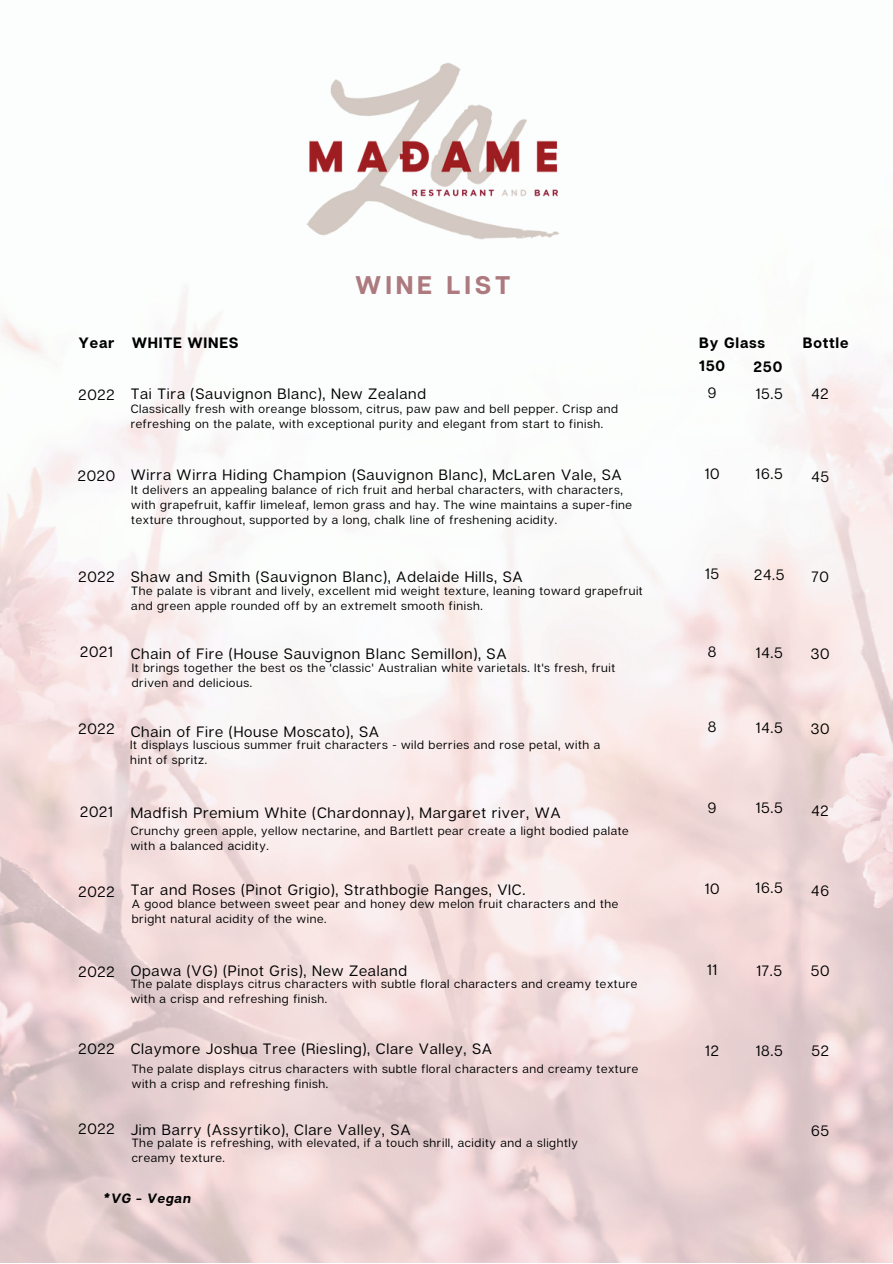
<style>
.page{position:relative;width:893px;height:1264px;background:#fff}
.page>*{position:absolute;margin:0;border:0;box-sizing:border-box;transform-origin:0 0}
.t1{font:700 25.5px "Articulat CF";letter-spacing:.15em;color:#ad7a7f}
.t2{font:15px "Articulat CF";letter-spacing:.05em;color:#000}
.t3{font:700 15px "Articulat CF";letter-spacing:.05em;color:#000}
.t4{font:italic 700 13.5px "Articulat CF";letter-spacing:.05em;color:#000}
.t5{font:12px/15px "Articulat CF";letter-spacing:.05em;color:#000}
</style>
<div class="page">
<img style="left:306px;top:61px;width:254px;height:180px">
<p class="t3" style="left:79px;top:333px;width:37px">Year</p>
<p class="t3" style="left:132px;top:333px;width:108px">WHITE WINES</p>
<p class="t1" style="left:355px;top:269px;width:157px">WINE LIST</p>
<p class="t2" style="left:78px;top:385px;width:38px">2022</p>
<p class="t2" style="left:78px;top:466px;width:39px">2020</p>
<p class="t2" style="left:131px;top:384px;width:297px">Tai Tira (Sauvignon Blanc), New Zealand</p>
<p class="t5" style="left:131px;top:401px;width:489px">Classically fresh with oreange blossom, citrus, paw paw and bell pepper. Crisp and refreshing on the palate, with exceptional purity and elegant from start to finish.</p>
<p class="t2" style="left:131px;top:465px;width:492px">Wirra Wirra Hiding Champion (Sauvignon Blanc), McLaren Vale, SA</p>
<p class="t5" style="left:131px;top:482px;width:502px">It delivers an appealing balance of rich fruit and herbal characters, with characters, with grapefruit, kaffir limeleaf, lemon grass and hay. The wine maintains a super-fine texture throughout, supported by a long, chalk line of freshening acidity.</p>
<p class="t2" style="left:78px;top:567px;width:38px">2022</p>
<p class="t2" style="left:131px;top:567px;width:393px">Shaw and Smith (Sauvignon Blanc), Adelaide Hills, SA</p>
<p class="t5" style="left:131px;top:583px;width:513px">The palate is vibrant and lively, excellent mid weight texture, leaning toward grapefruit and green apple rounded off by an extremelt smooth finish.</p>
<p class="t2" style="left:80px;top:642px;width:34px">2021</p>
<p class="t2" style="left:131px;top:644px;width:377px">Chain of Fire (House Sauvignon Blanc Semillon), SA</p>
<p class="t5" style="left:132px;top:659px;width:485px">It brings together the best os the 'classic' Australian white varietals. It's fresh, fruit driven and delicious.</p>
<p class="t2" style="left:78px;top:719px;width:38px">2022</p>
<p class="t2" style="left:131px;top:722px;width:250px">Chain of Fire (House Moscato), SA</p>
<p class="t5" style="left:130px;top:736px;width:471px">It displays luscious summer fruit characters - wild berries and rose petal, with a</p>
<p class="t5" style="left:130px;top:751px;width:78px">hint of spritz.</p>
<p class="t2" style="left:80px;top:802px;width:34px">2021</p>
<p class="t2" style="left:131px;top:803px;width:431px">Madfish Premium White (Chardonnay), Margaret river, WA</p>
<p class="t5" style="left:131px;top:823px;width:499px">Crunchy green apple, yellow nectarine, and Bartlett pear create a light bodied palate with a balanced acidity.</p>
<p class="t2" style="left:78px;top:882px;width:38px">2022</p>
<p class="t2" style="left:131px;top:880px;width:396px">Tar and Roses (Pinot Grigio), Strathbogie Ranges, VIC.</p>
<p class="t5" style="left:132px;top:895px;width:488px">A good blance between sweet pear and honey dew melon fruit characters and the bright natural acidity of the wine.</p>
<p class="t2" style="left:78px;top:962px;width:38px">2022</p>
<p class="t2" style="left:131px;top:961px;width:278px">Opawa (VG) (Pinot Gris), New Zealand</p>
<p class="t5" style="left:131px;top:976px;width:508px">The palate displays citrus characters with subtle floral characters and creamy texture with a crisp and refreshing finish.</p>
<p class="t2" style="left:78px;top:1039px;width:38px">2022</p>
<p class="t2" style="left:131px;top:1039px;width:363px">Claymore Joshua Tree (Riesling), Clare Valley, SA</p>
<p class="t5" style="left:132px;top:1060px;width:508px">The palate displays citrus characters with subtle floral characters and creamy texture with a crisp and refreshing finish.</p>
<p class="t2" style="left:78px;top:1119px;width:38px">2022</p>
<p class="t2" style="left:131px;top:1120px;width:281px">Jim Barry (Assyrtiko), Clare Valley, SA</p>
<p class="t5" style="left:132px;top:1134px;width:447px">The palate is refreshing, with elevated, if a touch shrill, acidity and a slightly</p>
<p class="t5" style="left:132px;top:1149px;width:95px">creamy texture.</p>
<p class="t4" style="left:103px;top:1189px;width:89px">*VG - Vegan</p>
<p class="t3" style="left:699px;top:333px;width:67px">By Glass</p>
<p class="t3" style="left:802px;top:333px;width:47px">Bottle</p>
<p class="t3" style="left:699px;top:356px;width:28px">150</p>
<p class="t3" style="left:753px;top:357px;width:30px">250</p>
<p class="t2" style="left:755px;top:384px;width:29px">15.5</p>
<p class="t2" style="left:707px;top:384px;width:10px">9</p>
<p class="t2" style="left:811px;top:384px;width:19px">42</p>
<p class="t2" style="left:704px;top:464px;width:16px">10</p>
<p class="t2" style="left:755px;top:464px;width:29px">16.5</p>
<p class="t2" style="left:811px;top:467px;width:19px">45</p>
<p class="t2" style="left:705px;top:564px;width:16px">15</p>
<p class="t2" style="left:754px;top:565px;width:32px">24.5</p>
<p class="t2" style="left:811px;top:567px;width:19px">70</p>
<p class="t2" style="left:707px;top:642px;width:10px">8</p>
<p class="t2" style="left:755px;top:643px;width:28px">14.5</p>
<p class="t2" style="left:810px;top:644px;width:20px">30</p>
<p class="t2" style="left:707px;top:717px;width:10px">8</p>
<p class="t2" style="left:755px;top:718px;width:28px">14.5</p>
<p class="t2" style="left:810px;top:719px;width:20px">30</p>
<p class="t2" style="left:707px;top:798px;width:10px">9</p>
<p class="t2" style="left:755px;top:798px;width:29px">15.5</p>
<p class="t2" style="left:811px;top:801px;width:19px">42</p>
<p class="t2" style="left:704px;top:879px;width:16px">10</p>
<p class="t2" style="left:755px;top:878px;width:29px">16.5</p>
<p class="t2" style="left:811px;top:881px;width:19px">46</p>
<p class="t2" style="left:707px;top:960px;width:12px">11</p>
<p class="t2" style="left:756px;top:961px;width:27px">17.5</p>
<p class="t2" style="left:810px;top:961px;width:20px">50</p>
<p class="t2" style="left:705px;top:1041px;width:15px">12</p>
<p class="t2" style="left:755px;top:1041px;width:29px">18.5</p>
<p class="t2" style="left:811px;top:1041px;width:19px">52</p>
<p class="t2" style="left:811px;top:1121px;width:20px">65</p>
</div>
